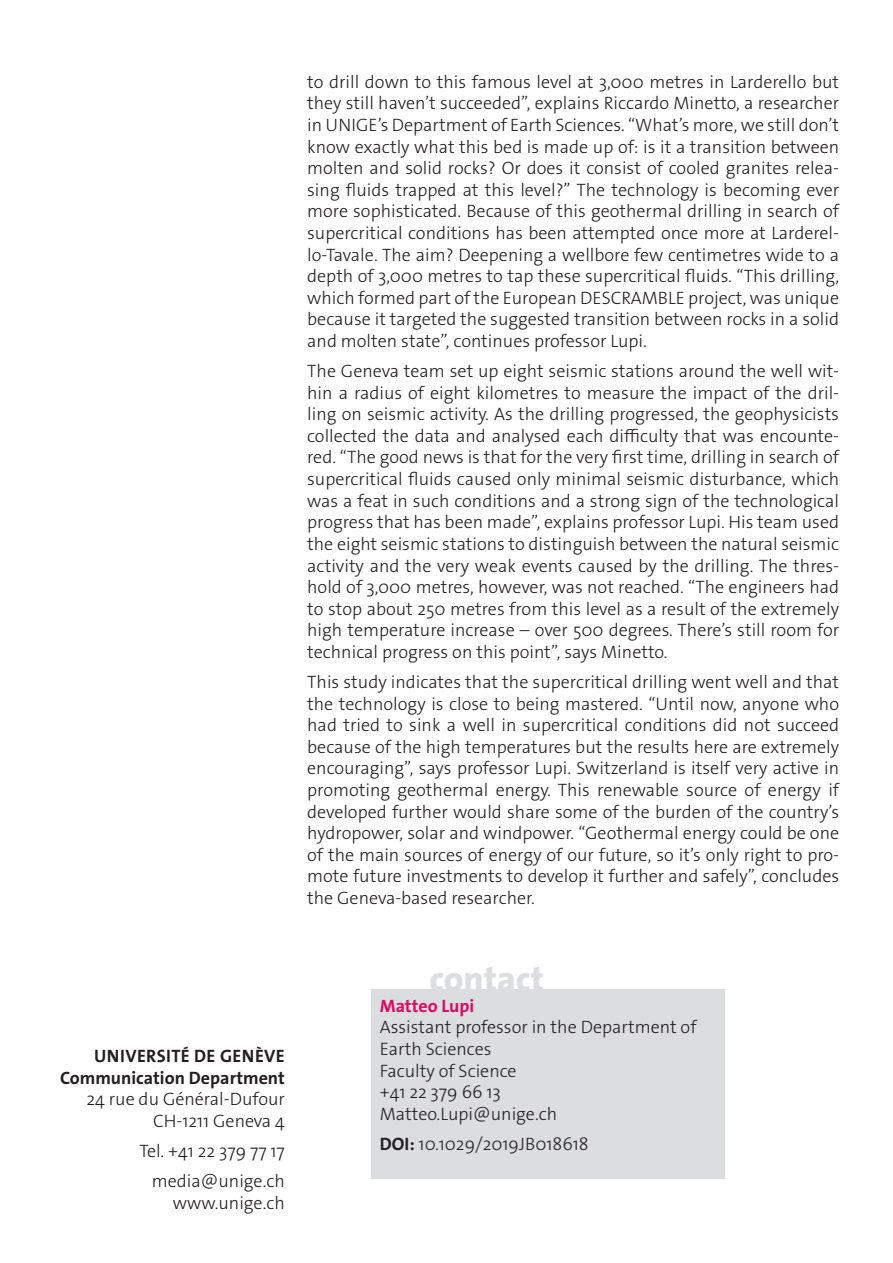
<style>
.page{position:relative;width:893px;height:1263px;background:#fff}
.page>*{position:absolute;margin:0;border:0;box-sizing:border-box;transform-origin:0 0}
._4__texte_courant{font:800 35.7px "The Sans Os F";color:#dcdddf}
._4__texte_courant-2{font:300 18px/21.6px "The Sans Os F";color:#231f20;text-align:justify}
.texte_courant{font:300 18px/21.6px "The Sans Os F";color:#231f20;text-align:right}
.texte_courant-2{font:700 18px "The Sans Os F";letter-spacing:.02em;color:#231f20}
.s1{font-weight:700}
.s2{font-weight:700;color:#db0a62}
</style>
<div class="page">
<div style="left:371px;top:990px;width:354px;height:189px;background:#dcdddf"></div>
<p class="_4__texte_courant-2" style="left:307px;top:71px;width:533px">to drill down to this famous level at 3,000 metres in Larderello but they still haven’t succeeded”, explains Riccardo Minetto, a researcher in UNIGE’s Department of Earth Sciences. “What’s more, we still don’t know exactly what this bed is made up of: is it a transition between molten and solid rocks? Or does it consist of cooled granites relea&shy;sing fluids trapped at this level?” The technology is becoming ever more sophisticated. Because of this geothermal drilling in search of supercritical conditions has been attempted once more at Larderel&shy;lo-Tavale. The aim? Deepening a wellbore few centimetres wide to a depth of 3,000 metres to tap these supercritical fluids. “This drilling, which formed part of the European DESCRAMBLE project, was unique because it targeted the suggested transition between rocks in a solid and molten state”, continues professor Lupi.</p>
<p class="_4__texte_courant-2" style="left:307px;top:360px;width:533px">The Geneva team set up eight seismic stations around the well wit&shy;hin a radius of eight kilometres to measure the impact of the dril&shy;ling on seismic activity. As the drilling progressed, the geophysicists collected the data and analysed each difficulty that was encounte&shy;red. “The good news is that for the very first time, drilling in search of supercritical fluids caused only minimal seismic disturbance, which was a feat in such conditions and a strong sign of the technological progress that has been made”, explains professor Lupi. His team used the eight seismic stations to distinguish between the natural seismic activity and the very weak events caused by the drilling. The thres&shy;hold of 3,000 metres, however, was not reached. “The engineers had to stop about 250 metres from this level as a result of the extremely high temperature increase – over 500 degrees. There’s still room for technical progress on this point”, says Minetto.</p>
<p class="_4__texte_courant-2" style="left:307px;top:671px;width:533px">This study indicates that the supercritical drilling went well and that the technology is close to being mastered. “Until now, anyone who had tried to sink a well in supercritical conditions did not succeed because of the high temperatures but the results here are extremely encouraging”, says professor Lupi. Switzerland is itself very active in promoting geothermal energy. This renewable source of energy if developed further would share some of the burden of the country’s hydropower, solar and windpower. “Geothermal energy could be one of the main sources of energy of our future, so it’s only right to pro&shy;mote future investments to develop it further and safely”, concludes the Geneva-based researcher.</p>
<p class="texte_courant-2" style="left:94px;top:1044px;width:192px">UNIVERSITÉ DE GENÈVE</p>
<p class="texte_courant" style="left:60px;top:1067px;width:226px"><span class="s1">Communication Department<br></span>24 rue du Général-Dufour<br>CH-1211 Geneva 4</p>
<p class="texte_courant" style="left:139px;top:1140px;width:147px">Tel. +41 22 379 77 17</p>
<p class="texte_courant" style="left:152px;top:1170px;width:135px">media@unige.ch www.unige.ch</p>
<p class="_4__texte_courant" style="left:429px;top:956px;width:116px">contact</p>
<p class="_4__texte_courant-2" style="left:380px;top:995px;width:318px;text-align:left"><span class="s2">Matteo Lupi<br></span>Assistant professor in the Department of<br>Earth Sciences<br>Faculty of Science<br>+41 22 379 66 13<br>Matteo.Lupi@unige.ch</p>
<p class="_4__texte_courant-2" style="left:380px;top:1133px;width:210px"><span class="s1">DOI:</span> 10.1029/2019JB018618</p>
</div>
